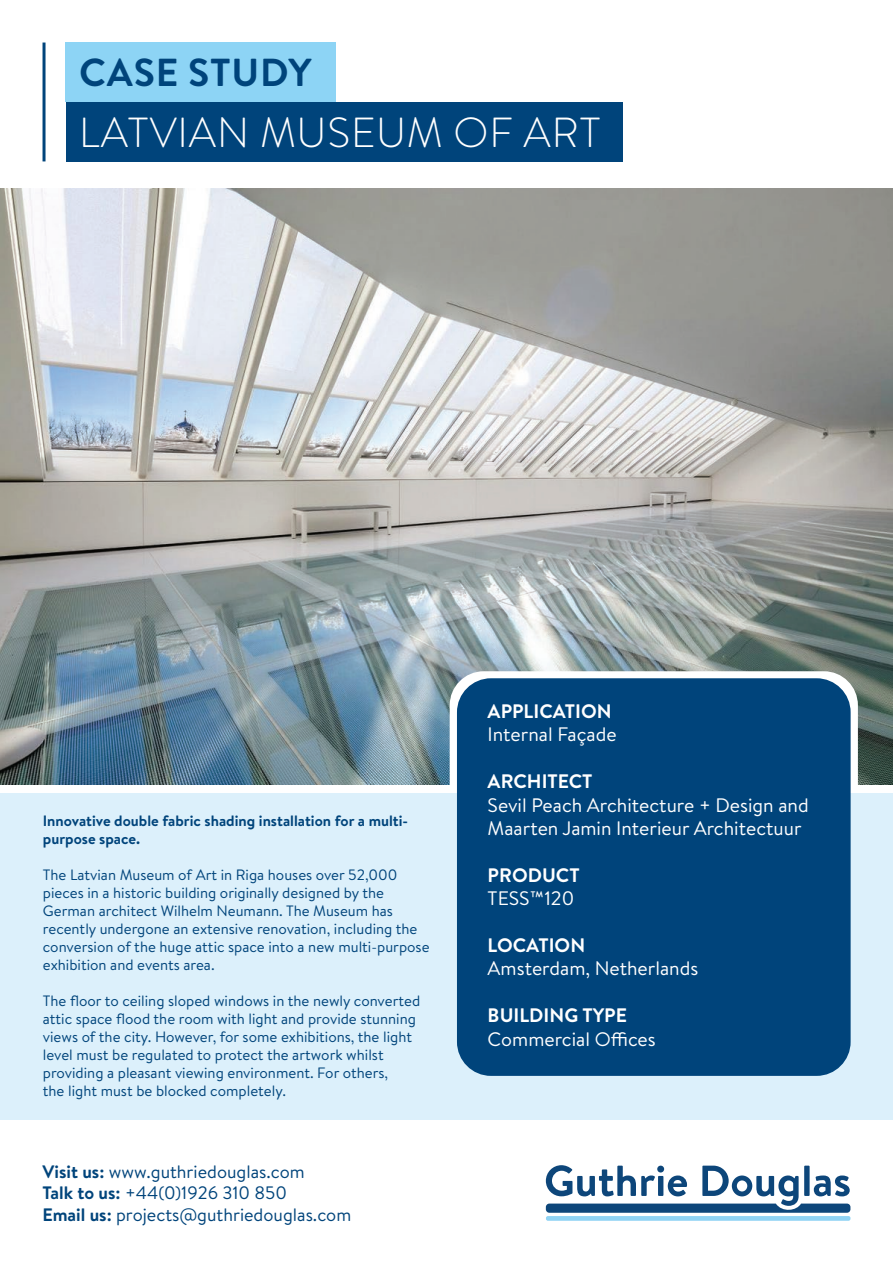
<style>
.page{position:relative;width:893px;height:1263px;background:#fff}
.page>*{position:absolute;margin:0;border:0;box-sizing:border-box;transform-origin:0 0}
.t1{font:300 42px "Brandon Text";letter-spacing:.02em;color:#fff}
.t2{font:700 39px "Brandon Text";letter-spacing:.02em;color:#00447b}
.t3{font:19.5px/23.4px "Brandon Text";color:#fff}
.t4{font:700 19.5px "Brandon Text";color:#fff}
.t5{font:18px/21.6px "Brandon Text";color:#00447b}
.t6{font:15px/18px "Brandon Text";color:#00447b}
.t7{font:700 15px/18px "Brandon Text";color:#00447b}
.s1{font-weight:700}
</style>
<div class="page">
<img style="left:0;top:189px;width:893px;height:595px">
<div style="left:450px;top:671px;width:408px;height:239px;background:#fff;border-radius:34px"></div>
<div style="left:0;top:793px;width:893px;height:326px;background:#dcf0fb"></div>
<div style="left:66px;top:43px;width:270px;height:59px;background:#8dd4f5"></div>
<div style="left:66px;top:102px;width:556px;height:59px;background:#00447b"></div>
<div style="left:546px;top:1216px;width:304px;height:5px;background:#8fd3f4;border-radius:2px"></div>
<svg style="left:546px;top:1165px;width:304px;height:48px"></svg>
<hr style="left:43px;top:43px;width:3px;height:118px;background:#00447b">
<div style="left:457px;top:678px;width:394px;height:398px;background:#00447b;border-radius:34px"></div>
<h2 class="t2" style="left:79px;top:45px;width:234px">CASE STUDY</h2>
<h1 class="t1" style="left:79px;top:104px;width:523px">LATVIAN MUSEUM OF ART</h1>
<p class="t7" style="left:43px;top:812px;width:367px">Innovative double fabric shading installation for a multi&shy;purpose space.</p>
<p class="t6" style="left:43px;top:866px;width:388px">The Latvian Museum of Art in Riga houses over 52,000 pieces in a historic building originally designed by the German architect Wilhelm Neumann. The Museum has recently undergone an extensive renovation, including the conversion of the huge attic space into a new multi-purpose exhibition and events area.</p>
<p class="t6" style="left:43px;top:992px;width:379px">The floor to ceiling sloped windows in the newly converted attic space flood the room with light and provide stunning views of the city. However, for some exhibitions, the light level must be regulated to protect the artwork whilst providing a pleasant viewing environment. For others,<br>the light must be blocked completely.</p>
<p class="t5" style="left:43px;top:1160px;width:310px"><span class="s1">Visit us:</span> www.guthriedouglas.com<br><span class="s1">Talk to us:</span> +44(0)1926 310 850<br><span class="s1">Email us:</span> projects@guthriedouglas.com</p>
<h3 class="t4" style="left:488px;top:698px;width:126px">APPLICATION</h3>
<h3 class="t3" style="left:488px;top:722px;width:130px">Internal Façade</h3>
<h3 class="t4" style="left:488px;top:768px;width:106px">ARCHITECT</h3>
<h3 class="t3" style="left:488px;top:792px;width:323px">Sevil Peach Architecture + Design and<br>Maarten Jamin Interieur Architectuur</h3>
<h3 class="t4" style="left:488px;top:861px;width:94px">PRODUCT</h3>
<h3 class="t3" style="left:488px;top:886px;width:88px">TESS™120</h3>
<h3 class="t4" style="left:488px;top:932px;width:99px">LOCATION</h3>
<h3 class="t3" style="left:488px;top:956px;width:212px">Amsterdam, Netherlands</h3>
<h3 class="t4" style="left:488px;top:1002px;width:141px">BUILDING TYPE</h3>
<h3 class="t3" style="left:488px;top:1026px;width:170px">Commercial Offices</h3>
</div>
